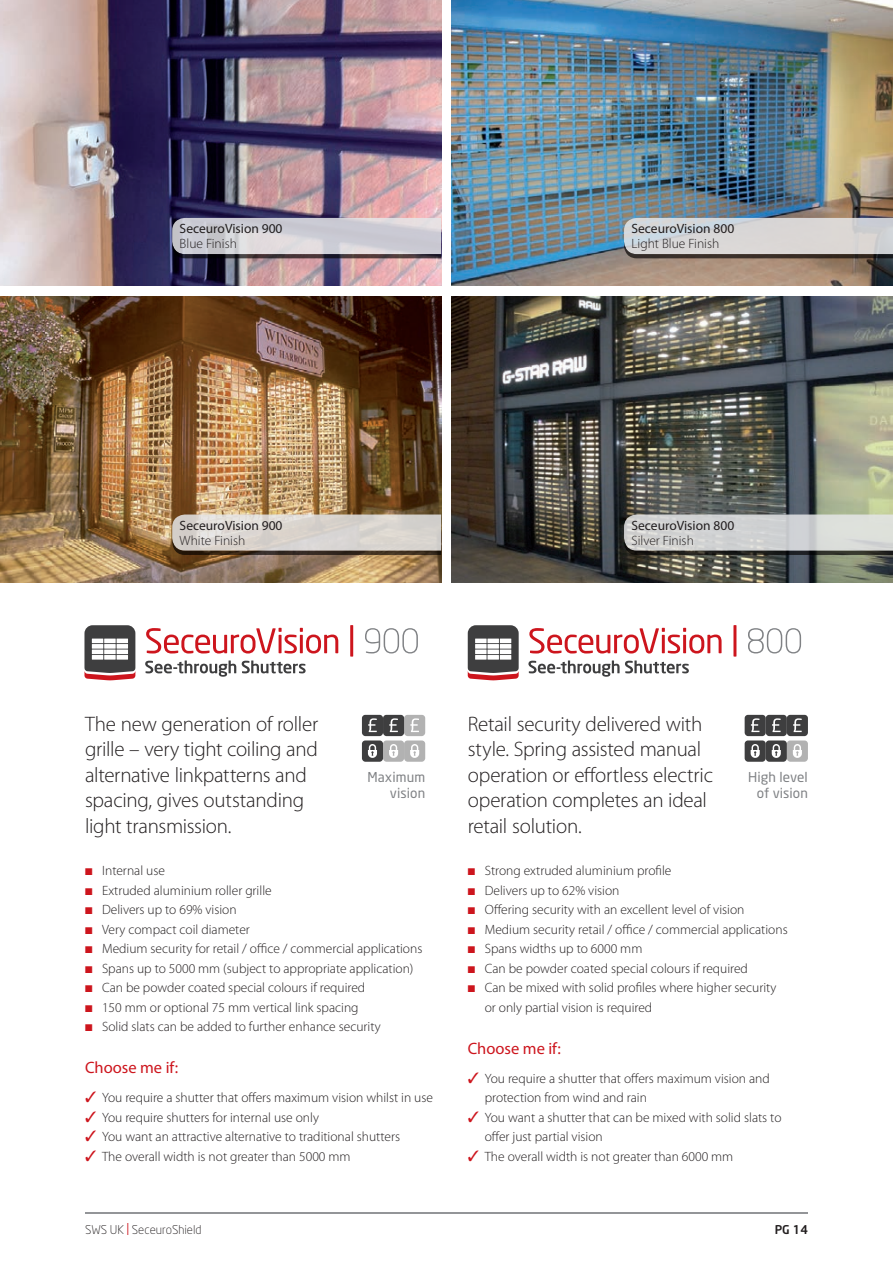
<style>
.page{position:relative;width:893px;height:1263px;background:#fff}
.page>*{position:absolute;margin:0;border:0;box-sizing:border-box;transform-origin:0 0}
.Heading_3{font:300 21px/25.5px "Myriad Pro";letter-spacing:-.015em;color:#231f20}
._11_on_15{font:16.5px "Myriad Pro";color:#cd151d}
.t1{font:300 13.5px/19.5px "Myriad Pro";color:#231f20}
.Caption_Copy{font:13.5px/15px "Myriad Pro";color:#231f20}
.Header_2{font:13.5px/16.5px "Neo Sans";letter-spacing:.005em;color:#808285;text-align:right}
.t2{font:300 12px "Neo Sans";color:#231f20}
.t3{font:500 12px "Neo Sans";color:#231f20}
.s1{font-weight:300}
.s2{color:#cd151d}
.s3{font-family:"Myriad Pro";font-weight:400;color:#cd151d}
</style>
<div class="page">
<img style="left:0;top:0;width:441px;height:286px">
<img style="left:452px;top:0;width:441px;height:286px">
<img style="left:0;top:297px;width:441px;height:286px">
<img style="left:452px;top:297px;width:441px;height:286px">
<svg style="left:172px;top:514px;width:269px;height:41px"></svg>
<svg style="left:624px;top:218px;width:269px;height:40px"></svg>
<svg style="left:172px;top:218px;width:269px;height:40px"></svg>
<svg style="left:624px;top:514px;width:269px;height:41px"></svg>
<div style="left:745px;top:715px;width:21px;height:21px;background:#3e3e3f;border-radius:3px"></div>
<svg style="left:751px;top:718px;width:8px;height:14px"></svg>
<div style="left:766px;top:715px;width:21px;height:21px;background:#3e3e3f;border-radius:3px"></div>
<svg style="left:772px;top:718px;width:9px;height:14px"></svg>
<div style="left:787px;top:715px;width:21px;height:21px;background:#3e3e3f;border-radius:3px"></div>
<svg style="left:793px;top:718px;width:9px;height:14px"></svg>
<div style="left:745px;top:740px;width:21px;height:22px;background:#3e3e3f;border-radius:3px"></div>
<svg style="left:751px;top:744px;width:9px;height:14px"></svg>
<div style="left:766px;top:740px;width:21px;height:22px;background:#3e3e3f;border-radius:3px"></div>
<svg style="left:772px;top:744px;width:9px;height:14px"></svg>
<div style="left:787px;top:740px;width:21px;height:22px;background:#b2b2b2;border-radius:3px"></div>
<svg style="left:793px;top:744px;width:9px;height:14px"></svg>
<div style="left:362px;top:715px;width:21px;height:21px;background:#3e3e3f;border-radius:3px"></div>
<svg style="left:368px;top:718px;width:9px;height:14px"></svg>
<div style="left:383px;top:715px;width:21px;height:21px;background:#3e3e3f;border-radius:3px"></div>
<svg style="left:389px;top:718px;width:9px;height:14px"></svg>
<div style="left:404px;top:715px;width:21px;height:21px;background:#b2b2b2;border-radius:3px"></div>
<svg style="left:410px;top:718px;width:9px;height:14px"></svg>
<div style="left:362px;top:740px;width:21px;height:22px;background:#3e3e3f;border-radius:3px"></div>
<svg style="left:368px;top:744px;width:9px;height:14px"></svg>
<div style="left:383px;top:740px;width:21px;height:22px;background:#b2b2b2;border-radius:3px"></div>
<svg style="left:389px;top:744px;width:9px;height:14px"></svg>
<div style="left:404px;top:740px;width:21px;height:22px;background:#b2b2b2;border-radius:3px"></div>
<svg style="left:410px;top:744px;width:9px;height:14px"></svg>
<svg style="left:529px;top:628px;width:193px;height:25px"></svg>
<hr style="left:733px;top:625px;width:3px;height:32px;background:#cd151d">
<svg style="left:748px;top:628px;width:53px;height:25px"></svg>
<svg style="left:468px;top:625px;width:51px;height:55px"></svg>
<div style="left:475px;top:638px;width:12px;height:5px;background:#fff"></div>
<div style="left:487px;top:638px;width:12px;height:5px;background:#fff"></div>
<div style="left:500px;top:638px;width:11px;height:5px;background:#fff"></div>
<div style="left:475px;top:644px;width:12px;height:5px;background:#fff"></div>
<div style="left:487px;top:644px;width:12px;height:5px;background:#fff"></div>
<div style="left:500px;top:644px;width:11px;height:5px;background:#fff"></div>
<div style="left:475px;top:649px;width:12px;height:5px;background:#fff"></div>
<div style="left:487px;top:649px;width:12px;height:5px;background:#fff"></div>
<div style="left:500px;top:649px;width:11px;height:5px;background:#fff"></div>
<div style="left:475px;top:655px;width:12px;height:5px;background:#fff"></div>
<div style="left:487px;top:655px;width:12px;height:5px;background:#fff"></div>
<div style="left:500px;top:655px;width:11px;height:5px;background:#fff"></div>
<svg style="left:528px;top:660px;width:161px;height:17px"></svg>
<svg style="left:146px;top:628px;width:192px;height:25px"></svg>
<hr style="left:350px;top:625px;width:3px;height:32px;background:#cd151d">
<svg style="left:365px;top:628px;width:53px;height:25px"></svg>
<svg style="left:84px;top:625px;width:51px;height:55px"></svg>
<div style="left:92px;top:638px;width:11px;height:5px;background:#fff"></div>
<div style="left:104px;top:638px;width:12px;height:5px;background:#fff"></div>
<div style="left:117px;top:638px;width:11px;height:5px;background:#fff"></div>
<div style="left:92px;top:644px;width:11px;height:5px;background:#fff"></div>
<div style="left:104px;top:644px;width:12px;height:5px;background:#fff"></div>
<div style="left:117px;top:644px;width:11px;height:5px;background:#fff"></div>
<div style="left:92px;top:649px;width:11px;height:5px;background:#fff"></div>
<div style="left:104px;top:649px;width:12px;height:5px;background:#fff"></div>
<div style="left:117px;top:649px;width:11px;height:5px;background:#fff"></div>
<div style="left:92px;top:655px;width:11px;height:5px;background:#fff"></div>
<div style="left:104px;top:655px;width:12px;height:5px;background:#fff"></div>
<div style="left:117px;top:655px;width:11px;height:5px;background:#fff"></div>
<svg style="left:145px;top:660px;width:91px;height:17px"></svg>
<svg style="left:242px;top:660px;width:64px;height:13px"></svg>
<hr style="left:85px;top:1212px;width:723px;height:1px;background:#939598">
<p class="Caption_Copy" style="left:180px;top:222px;width:104px">SeceuroVision 900<br><span class="s1">Blue Finish</span></p>
<p class="Caption_Copy" style="left:631px;top:221px;width:104px">SeceuroVision 800<br><span class="s1">Light Blue Finish</span></p>
<p class="Caption_Copy" style="left:180px;top:518px;width:104px">SeceuroVision 900<br><span class="s1">White Finish</span></p>
<p class="Caption_Copy" style="left:631px;top:518px;width:104px">SeceuroVision 800<br><span class="s1">Silver Finish</span></p>
<p class="Heading_3" style="left:85px;top:711px;width:235px">The new generation of roller grille – very tight coiling and alternative linkpatterns and spacing, gives outstanding light transmission.</p>
<p class="Header_2" style="left:367px;top:769px;width:59px">Maximum vision</p>
<p class="t1" style="left:85px;top:861px;width:81px"><span class="s2">■</span> Internal use</p>
<p class="t1" style="left:85px;top:880px;width:188px"><span class="s2">■</span> Extruded aluminium roller grille</p>
<p class="t1" style="left:85px;top:900px;width:153px"><span class="s2">■</span> Delivers up to 69% vision</p>
<p class="t1" style="left:85px;top:919px;width:166px"><span class="s2">■</span> Very compact coil diameter</p>
<p class="t1" style="left:85px;top:939px;width:339px"><span class="s2">■</span> Medium security for retail / office / commercial applications</p>
<p class="t1" style="left:85px;top:958px;width:330px"><span class="s2">■</span> Spans up to 5000 mm (subject to appropriate application)</p>
<p class="t1" style="left:85px;top:978px;width:282px"><span class="s2">■</span> Can be powder coated special colours if required</p>
<p class="t1" style="left:85px;top:997px;width:275px"><span class="s2">■</span> 150 mm or optional 75 mm vertical link spacing</p>
<p class="t1" style="left:85px;top:1017px;width:297px"><span class="s2">■</span> Solid slats can be added to further enhance security</p>
<p class="_11_on_15" style="left:85px;top:1058px;width:95px">Choose me if:</p>
<p class="t1" style="left:85px;top:1088px;width:349px"><span class="s2">✓</span> You require a shutter that offers maximum vision whilst in use</p>
<p class="t1" style="left:85px;top:1108px;width:235px"><span class="s2">✓</span> You require shutters for internal use only</p>
<p class="t1" style="left:85px;top:1127px;width:317px"><span class="s2">✓</span> You want an attractive alternative to traditional shutters</p>
<p class="t1" style="left:85px;top:1147px;width:267px"><span class="s2">✓</span> The overall width is not greater than 5000 mm</p>
<p class="Heading_3" style="left:468px;top:711px;width:247px">Retail security delivered with style. Spring assisted manual operation or effortless electric operation completes an ideal retail solution.</p>
<p class="Header_2" style="left:748px;top:769px;width:61px">High level of vision</p>
<p class="t1" style="left:468px;top:861px;width:205px"><span class="s2">■</span> Strong extruded aluminium profile</p>
<p class="t1" style="left:468px;top:880px;width:153px"><span class="s2">■</span> Delivers up to 62% vision</p>
<p class="t1" style="left:468px;top:900px;width:278px"><span class="s2">■</span> Offering security with an excellent level of vision</p>
<p class="t1" style="left:468px;top:919px;width:321px"><span class="s2">■</span> Medium security retail / office / commercial applications</p>
<p class="t1" style="left:468px;top:939px;width:176px"><span class="s2">■</span> Spans widths up to 6000 mm</p>
<p class="t1" style="left:468px;top:958px;width:282px"><span class="s2">■</span> Can be powder coated special colours if required</p>
<p class="t1" style="left:485px;top:978px;width:293px;text-indent:-17px"><span class="s2">■</span> Can be mixed with solid profiles where higher security or only partial vision is required</p>
<p class="_11_on_15" style="left:468px;top:1039px;width:95px">Choose me if:</p>
<p class="t1" style="left:485px;top:1069px;width:287px;text-indent:-17px"><span class="s2">✓</span> You require a shutter that offers maximum vision and protection from wind and rain</p>
<p class="t1" style="left:485px;top:1108px;width:298px;text-indent:-17px"><span class="s2">✓</span> You want a shutter that can be mixed with solid slats to offer just partial vision</p>
<p class="t1" style="left:468px;top:1147px;width:267px"><span class="s2">✓</span> The overall width is not greater than 6000 mm</p>
<p class="t2" style="left:85px;top:1224px;width:118px">SWS UK <span class="s3">|</span> SeceuroShield</p>
<p class="t3" style="left:775px;top:1224px;width:35px">PG 14</p>
</div>
